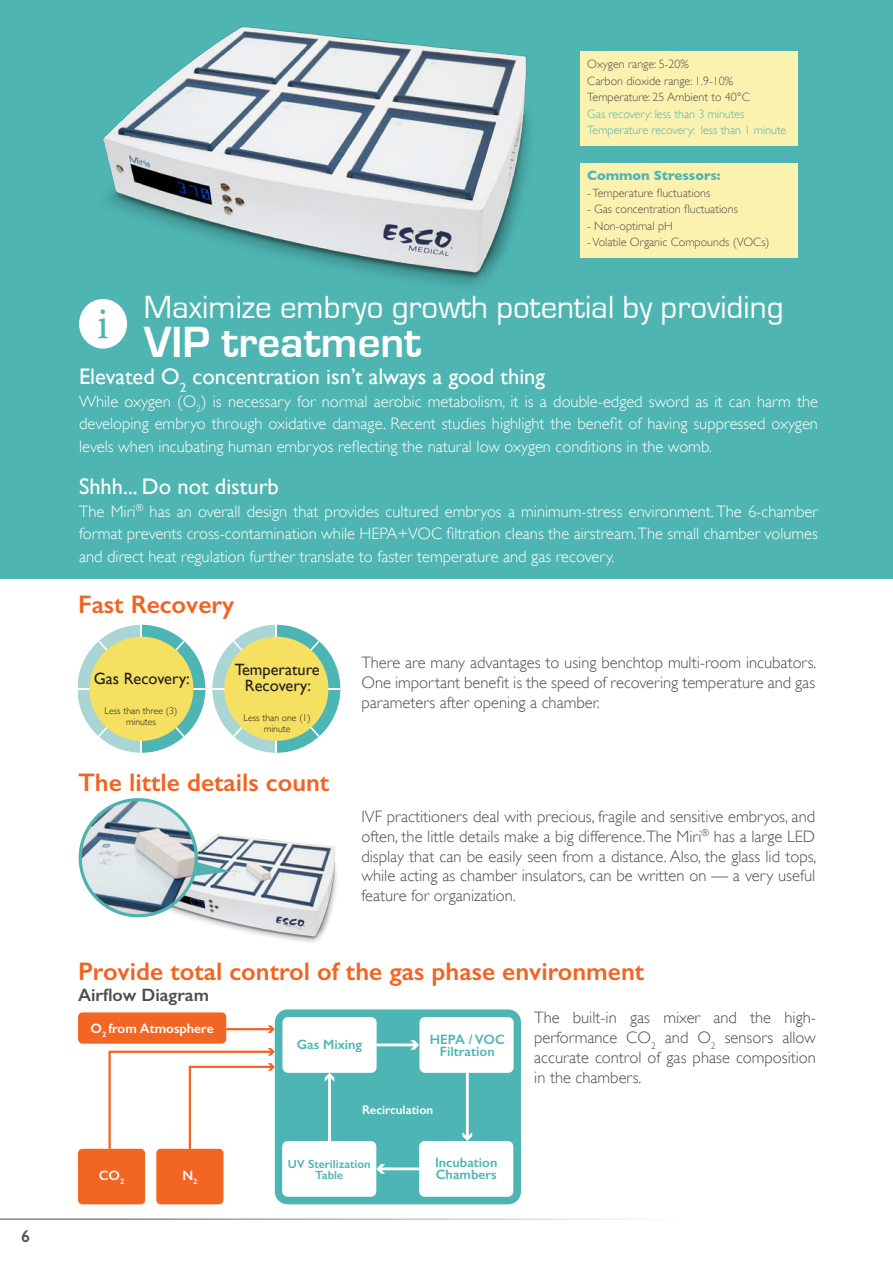
<style>
.page{position:relative;width:893px;height:1263px;background:#fff}
.page>*{position:absolute;margin:0;border:0;box-sizing:border-box;transform-origin:0 0}
.t1{font:700 45px "Eurostile";color:#fff}
.t2{font:33px "Eurostile";color:#fff}
.t3{font:600 25.5px "Gill Sans";color:#f26422}
.t4{font:22.5px "Gill Sans";color:#fff}
.t5{font:600 18px "Gill Sans";color:#4d4d4f}
.t6{font:600 16.95px "Gill Sans";color:#58595b}
.t7{font:300 16.5px/22.5px "Gill Sans";color:#fff;text-align:justify}
.t8{font:300 16.5px/19.8px "Gill Sans";color:#4d4d4f;text-align:justify}
.t9{font:16.35px/16.4px "Gill Sans";color:#231f20;text-align:center}
.t10{font:600 13.65px/11.9px "Gill Sans";color:#4db5b3;text-align:center}
.t11{font:600 13.65px "Gill Sans";color:#fff}
.t12{font:700 13.5px "Gill Sans";color:#4eb5b3}
.t13{font:600 12.45px "Gill Sans";color:#fff}
.t14{font:300 12px/16.5px "Gill Sans";color:#4d4d4f}
.t15{font:300 12px/16.5px "Gill Sans";color:#4eb5b3}
.t16{font:600 11.85px/11.9px "Gill Sans";color:#4db5b3;text-align:center}
.t17{font:300 9.75px/11.7px "Gill Sans";color:#231f20;text-align:center}
</style>
<div class="page">
<hr style="left:0;top:1218px;width:799px;height:2px;background:#58595b">
<div style="left:0;top:0;width:893px;height:578px;background:#4eb5b3"></div>
<svg style="left:78px;top:625px;width:63px;height:128px"></svg>
<svg style="left:142px;top:625px;width:63px;height:128px"></svg>
<hr style="left:78px;top:688px;width:127px;height:2px;background:#fff">
<svg style="left:94px;top:636px;width:95px;height:105px;background:#92ceca"></svg>
<div style="left:89px;top:637px;width:104px;height:104px;background:#f5e062;border-radius:50%"></div>
<svg style="left:212px;top:625px;width:64px;height:128px"></svg>
<svg style="left:277px;top:625px;width:63px;height:128px"></svg>
<hr style="left:212px;top:688px;width:128px;height:2px;background:#fff">
<svg style="left:229px;top:636px;width:95px;height:105px;background:#92ceca"></svg>
<div style="left:224px;top:637px;width:104px;height:104px;background:#f5e062;border-radius:50%"></div>
<img style="left:183px;top:835px;width:154px;height:108px">
<img style="left:286px;top:925px;width:17px;height:4px">
<img style="left:196px;top:898px;width:9px;height:9px">
<svg style="left:196px;top:858px;width:35px;height:20px"></svg>
<img style="left:80px;top:800px;width:116px;height:115px">
<div style="left:79px;top:798px;width:119px;height:119px;border:3px solid #4db2b0;border-radius:50%"></div>
<div style="left:79px;top:299px;width:48px;height:50px;background:#fff;border-radius:50%"></div>
<svg style="left:98px;top:309px;width:10px;height:29px"></svg>
<div style="left:581px;top:52px;width:217px;height:94px;background:#fcf2b0"></div>
<div style="left:581px;top:163px;width:217px;height:94px;background:#fcf2b0"></div>
<img style="left:96px;top:26px;width:434px;height:274px">
<div style="left:78px;top:1012px;width:148px;height:32px;background:#f26522;border-radius:5px"></div>
<div style="left:78px;top:1149px;width:67px;height:55px;background:#f26522;border-radius:4px"></div>
<div style="left:156px;top:1149px;width:67px;height:55px;background:#f26522;border-radius:4px"></div>
<div style="left:275px;top:1009px;width:246px;height:195px;background:#4db5b3;border-radius:13px"></div>
<div style="left:282px;top:1141px;width:94px;height:56px;background:#fff;border-radius:5px"></div>
<div style="left:282px;top:1017px;width:95px;height:56px;background:#fff;border-radius:5px"></div>
<div style="left:419px;top:1017px;width:95px;height:56px;background:#fff;border-radius:5px"></div>
<div style="left:419px;top:1141px;width:94px;height:56px;background:#fff;border-radius:5px"></div>
<hr style="left:226px;top:1028px;width:46px;height:2px;background:#f26522">
<svg style="left:268px;top:1025px;width:7px;height:8px"></svg>
<svg style="left:107px;top:1048px;width:168px;height:103px"></svg>
<hr style="left:376px;top:1043px;width:40px;height:3px;background:#fff">
<svg style="left:410px;top:1040px;width:9px;height:10px"></svg>
<hr style="left:380px;top:1167px;width:39px;height:3px;background:#fff">
<svg style="left:376px;top:1164px;width:9px;height:10px"></svg>
<hr style="left:466px;top:1073px;width:3px;height:65px;background:#fff">
<svg style="left:463px;top:1132px;width:9px;height:9px"></svg>
<hr style="left:328px;top:1076px;width:3px;height:65px;background:#fff">
<svg style="left:325px;top:1073px;width:9px;height:9px"></svg>
<p class="t6" style="left:21px;top:1225px;width:10px">6</p>
<p class="t14" style="left:587px;top:56px;width:164px">Oxygen range: 5-20%<br>Carbon dioxide range: 1.9-10%<br>Temperature: 25 Ambient to 40°C</p>
<p class="t15" style="left:587px;top:105px;width:201px">Gas recovery: less than 3 minutes<br>Temperature recovery: less than 1 minute</p>
<p class="t12" style="left:587px;top:168px;width:135px">Common Stressors:</p>
<p class="t14" style="left:587px;top:184px;width:125px">- Temperature fluctuations</p>
<p class="t14" style="left:587px;top:201px;width:152px">- Gas concentration fluctuations</p>
<p class="t14" style="left:587px;top:217px;width:87px">- Non-optimal pH</p>
<p class="t14" style="left:587px;top:234px;width:184px">- Volatile Organic Compounds (VOCs)</p>
<h2 class="t2" style="left:144px;top:289px;width:641px">Maximize embryo growth potential by providing</h2>
<h1 class="t1" style="left:144px;top:317px;width:279px">VIP treatment</h1>
<h3 class="t4" style="left:79px;top:363px;width:468px">Elevated O<sub>2</sub> concentration isn’t always a good thing</h3>
<p class="t7" style="left:79px;top:390px;width:740px">While oxygen (O<sub>2</sub>) is necessary for normal aerobic metabolism, it is a double-edged sword as it can harm the developing embryo through oxidative damage. Recent studies highlight the benefit of having suppressed oxygen levels when incubating human embryos reflecting the natural low oxygen conditions in the womb.</p>
<h3 class="t4" style="left:79px;top:473px;width:201px">Shhh... Do not disturb</h3>
<p class="t7" style="left:79px;top:500px;width:740px">The Miri<sup>®</sup> has an overall design that provides cultured embryos a minimum-stress environment. The 6-chamber format prevents cross-contamination while HEPA+VOC filtration cleans the airstream.The small chamber volumes and direct heat regulation further translate to faster temperature and gas recovery.</p>
<h3 class="t3" style="left:78px;top:589px;width:158px">Fast Recovery</h3>
<p class="t9" style="left:94px;top:670px;width:98px">Gas Recovery:</p>
<p class="t17" style="left:105px;top:704px;width:74px">Less than three (3) minutes</p>
<p class="t9" style="left:235px;top:661px;width:86px">Temperature<br>Recovery:</p>
<p class="t17" style="left:244px;top:711px;width:69px">Less than one (1) minute</p>
<h3 class="t3" style="left:78px;top:767px;width:253px">The little details count</h3>
<p class="t8" style="left:361px;top:652px;width:457px">There are many advantages to using benchtop multi-room incubators.<br>One important benefit is the speed of recovering temperature and gas parameters after opening a chamber.</p>
<p class="t8" style="left:361px;top:806px;width:457px">IVF practitioners deal with precious, fragile and sensitive embryos, and often, the little details make a big difference. The Miri<sup>®</sup> has a large LED display that can be easily seen from a distance. Also, the glass lid tops, while acting as chamber insulators, can be written on — a very useful feature for organization.</p>
<h3 class="t3" style="left:78px;top:956px;width:568px">Provide total control of the gas phase environment</h3>
<p class="t5" style="left:78px;top:984px;width:132px">Airflow Diagram</p>
<p class="t11" style="left:91px;top:1020px;width:125px">O<sub>2</sub> from Atmosphere</p>
<p class="t11" style="left:99px;top:1167px;width:27px">CO<sub>2</sub></p>
<p class="t11" style="left:182px;top:1167px;width:17px">N<sub>2</sub></p>
<p class="t10" style="left:297px;top:1038px;width:67px">Gas Mixing</p>
<p class="t10" style="left:430px;top:1033px;width:77px">HEPA / VOC<br>Filtration</p>
<p class="t13" style="left:362px;top:1102px;width:73px">Recirculation</p>
<p class="t16" style="left:288px;top:1157px;width:84px">UV Sterilization<br>Table</p>
<p class="t10" style="left:435px;top:1156px;width:64px;text-align:left">Incubation<br>Chambers</p>
<p class="t8" style="left:534px;top:1008px;width:283px">The built-in gas mixer and the high&shy;performance CO<sub>2</sub> and O<sub>2</sub> sensors allow accurate control of gas phase composition in the chambers.</p>
</div>
